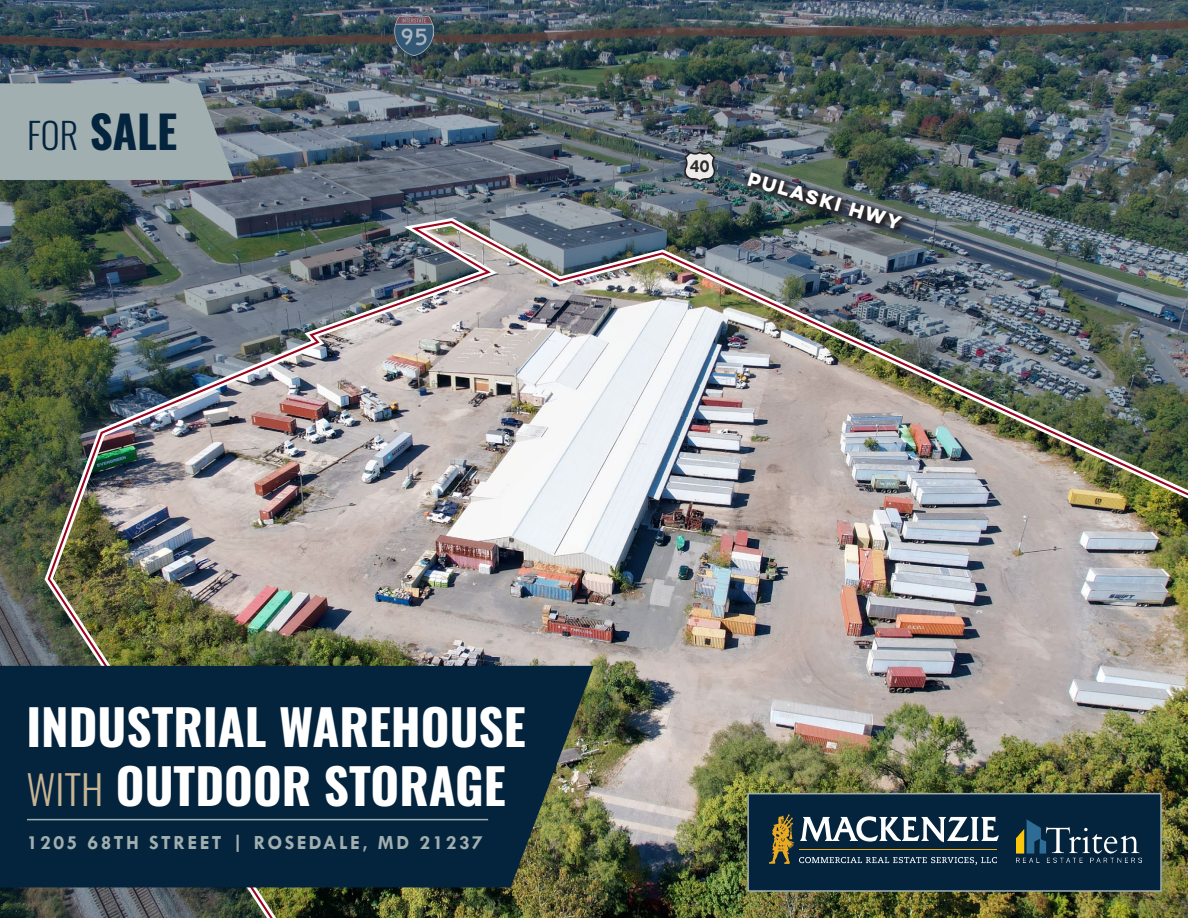
<style>
.page{position:relative;width:1188px;height:918px;background:#fff}
.page>*{position:absolute;margin:0;border:0;box-sizing:border-box;transform-origin:0 0}
.t1{font:700 49.2px "Oswald";color:#fff}
.t2{font:700 45px "Oswald";color:#04243d}
.t3{font:700 20.25px "Tw Cen";letter-spacing:.12em;color:#a1afb0}
.t4{font:700 18.3px "Tw Cen";color:#2b292a}
.t5{font:700 17.4px "Lulo Clean W01 One";color:#fff}
.s1{font-weight:300;font-size:36px}
.s2{font-weight:300;font-size:40.5px;color:#c7b494}
</style>
<div class="page">
<img style="left:0;top:0;width:1188px;height:918px">
<img style="left:46px;top:219px;width:1142px;height:699px">
<div style="left:741px;top:166px;width:172px;height:73px;background:#231f20;opacity:.95"></div>
<svg style="left:683px;top:150px;width:33px;height:33px"></svg>
<svg style="left:0;top:83px;width:234px;height:97px;background:#9ba9ab"></svg>
<svg style="left:0;top:666px;width:594px;height:221px;background:#0b293d"></svg>
<hr style="left:27px;top:819px;width:461px;height:1px;background:#a1afb0">
<div style="left:747px;top:793px;width:415px;height:99px;background:#04243d;border:2px solid #a1afb0"></div>
<svg style="left:769px;top:814px;width:230px;height:51px"></svg>
<img style="left:1017px;top:820px;width:125px;height:42px">
<p class="t2" style="left:27px;top:108px;width:152px"><span class="s1">FOR</span> SALE</p>
<p class="t4" style="left:690px;top:155px;width:21px">40</p>
<p class="t5" style="left:752px;top:166px;width:164px;rotate:16deg">PULASKI HWY</p>
<p class="t1" style="left:26px;top:701px;width:501px">INDUSTRIAL WAREHOUSE</p>
<p class="t1" style="left:26px;top:760px;width:481px"><span class="s2">WITH</span> OUTDOOR STORAGE</p>
<p class="t3" style="left:27px;top:830px;width:457px">1205 68TH STREET | ROSEDALE, MD 21237</p>
</div>
